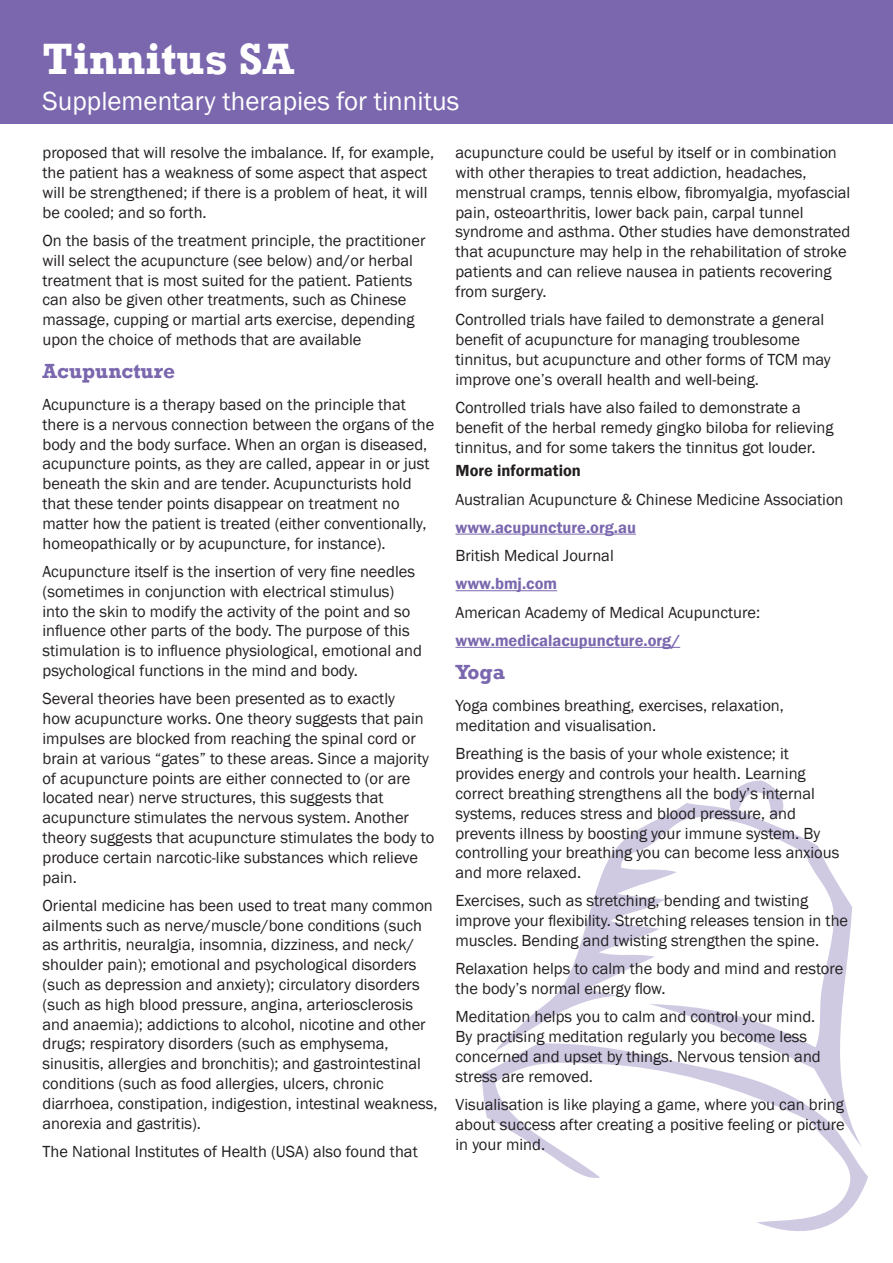
<style>
.page{position:relative;width:893px;height:1263px;background:#fff}
.page>*{position:absolute;margin:0;border:0;box-sizing:border-box;transform-origin:0 0}
.t1{font:700 45px "Rockwell";color:#fff}
.Heading{font:27px "Franklin Gothic";color:#fff}
.Heading-2{font:700 21px "Rockwell";color:#7a67ae}
.Body_Text{font:16.5px/19.8px "Franklin Gothic";color:#231f20}
.Body_Text-2{font:600 16.5px "Franklin Gothic";color:#7a67ae}
.Emphasis{font:600 16.5px "Franklin Gothic";color:#231f20}
</style>
<div class="page">
<svg style="left:503px;top:780px;width:349px;height:262px"></svg>
<svg style="left:481px;top:1042px;width:387px;height:189px"></svg>
<div style="left:0;top:0;width:893px;height:123px;background:#7a67ae"></div>
<hr style="left:455px;top:534px;width:181px;height:1px;background:#7a67ae">
<hr style="left:455px;top:590px;width:102px;height:1px;background:#7a67ae">
<hr style="left:455px;top:647px;width:225px;height:1px;background:#7a67ae">
<p class="t1" style="left:43px;top:31px;width:253px">Tinnitus SA</p>
<p class="Heading" style="left:43px;top:85px;width:418px">Supplementary therapies for tinnitus</p>
<p class="Body_Text" style="left:43px;top:143px;width:393px">proposed that will resolve the imbalance. If, for example, the patient has a weakness of some aspect that aspect will be strengthened; if there is a problem of heat, it will be cooled; and so forth.</p>
<p class="Body_Text" style="left:43px;top:231px;width:385px">On the basis of the treatment principle, the practitioner will select the acupuncture (see below) and/or herbal treatment that is most suited for the patient. Patients can also be given other treatments, such as Chinese massage, cupping or martial arts exercise, depending upon the choice of methods that are available</p>
<p class="Heading-2" style="left:43px;top:358px;width:134px">Acupuncture</p>
<p class="Body_Text" style="left:43px;top:395px;width:393px">Acupuncture is a therapy based on the principle that there is a nervous connection between the organs of the body and the body surface. When an organ is diseased, acupuncture points, as they are called, appear in or just beneath the skin and are tender. Acupuncturists hold that these tender points disappear on treatment no matter how the patient is treated (either conventionally, homeopathically or by acupuncture, for instance).</p>
<p class="Body_Text" style="left:43px;top:562px;width:381px">Acupuncture itself is the insertion of very fine needles (sometimes in conjunction with electrical stimulus) into the skin to modify the activity of the point and so influence other parts of the body. The purpose of this stimulation is to influence physiological, emotional and psychological functions in the mind and body.</p>
<p class="Body_Text" style="left:43px;top:689px;width:393px">Several theories have been presented as to exactly<br>how acupuncture works. One theory suggests that pain impulses are blocked from reaching the spinal cord or brain at various “gates” to these areas. Since a majority of acupuncture points are either connected to (or are located near) nerve structures, this suggests that acupuncture stimulates the nervous system. Another theory suggests that acupuncture stimulates the body to produce certain narcotic-like substances which relieve pain.</p>
<p class="Body_Text" style="left:43px;top:896px;width:396px">Oriental medicine has been used to treat many common ailments such as nerve/muscle/bone conditions (such as arthritis, neuralgia, insomnia, dizziness, and neck/ shoulder pain); emotional and psychological disorders (such as depression and anxiety); circulatory disorders (such as high blood pressure, angina, arteriosclerosis and anaemia); addictions to alcohol, nicotine and other drugs; respiratory disorders (such as emphysema, sinusitis, allergies and bronchitis); and gastrointestinal conditions (such as food allergies, ulcers, chronic diarrhoea, constipation, indigestion, intestinal weakness, anorexia and gastritis).</p>
<p class="Body_Text" style="left:43px;top:1142px;width:377px">The National Institutes of Health (USA) also found that</p>
<p class="Body_Text" style="left:455px;top:143px;width:396px">acupuncture could be useful by itself or in combination with other therapies to treat addiction, headaches, menstrual cramps, tennis elbow, fibromyalgia, myofascial pain, osteoarthritis, lower back pain, carpal tunnel syndrome and asthma. Other studies have demonstrated that acupuncture may help in the rehabilitation of stroke patients and can relieve nausea in patients recovering from surgery.</p>
<p class="Body_Text" style="left:455px;top:310px;width:377px">Controlled trials have failed to demonstrate a general benefit of acupuncture for managing troublesome tinnitus, but acupuncture and other forms of TCM may improve one’s overall health and well-being.</p>
<p class="Body_Text" style="left:455px;top:398px;width:379px">Controlled trials have also failed to demonstrate a benefit of the herbal remedy gingko biloba for relieving tinnitus, and for some takers the tinnitus got louder.</p>
<p class="Emphasis" style="left:455px;top:461px;width:127px">More information</p>
<p class="Body_Text" style="left:455px;top:489px;width:390px">Australian Acupuncture &amp; Chinese Medicine Association</p>
<p class="Body_Text-2" style="left:455px;top:517px;width:182px">www.acupuncture.org.au</p>
<p class="Body_Text" style="left:455px;top:546px;width:160px">British Medical Journal</p>
<p class="Body_Text-2" style="left:455px;top:574px;width:103px">www.bmj.com</p>
<p class="Body_Text" style="left:455px;top:603px;width:306px">American Academy of Medical Acupuncture:</p>
<p class="Body_Text-2" style="left:455px;top:630px;width:226px">www.medicalacupuncture.org/</p>
<p class="Heading-2" style="left:455px;top:659px;width:51px">Yoga</p>
<p class="Body_Text" style="left:455px;top:696px;width:330px">Yoga combines breathing, exercises, relaxation, meditation and visualisation.</p>
<p class="Body_Text" style="left:455px;top:744px;width:385px">Breathing is the basis of your whole existence; it provides energy and controls your health. Learning correct breathing strengthens all the body’s internal systems, reduces stress and blood pressure, and prevents illness by boosting your immune system. By controlling your breathing you can become less anxious and more relaxed.</p>
<p class="Body_Text" style="left:455px;top:891px;width:394px">Exercises, such as stretching, bending and twisting improve your flexibility. Stretching releases tension in the muscles. Bending and twisting strengthen the spine.</p>
<p class="Body_Text" style="left:455px;top:959px;width:389px">Relaxation helps to calm the body and mind and restore the body’s normal energy flow.</p>
<p class="Body_Text" style="left:455px;top:1007px;width:367px">Meditation helps you to calm and control your mind.<br>By practising meditation regularly you become less concerned and upset by things. Nervous tension and stress are removed.</p>
<p class="Body_Text" style="left:455px;top:1095px;width:391px;text-align:justify">Visualisation is like playing a game, where you can bring about success after creating a positive feeling or picture in your mind.</p>
</div>
